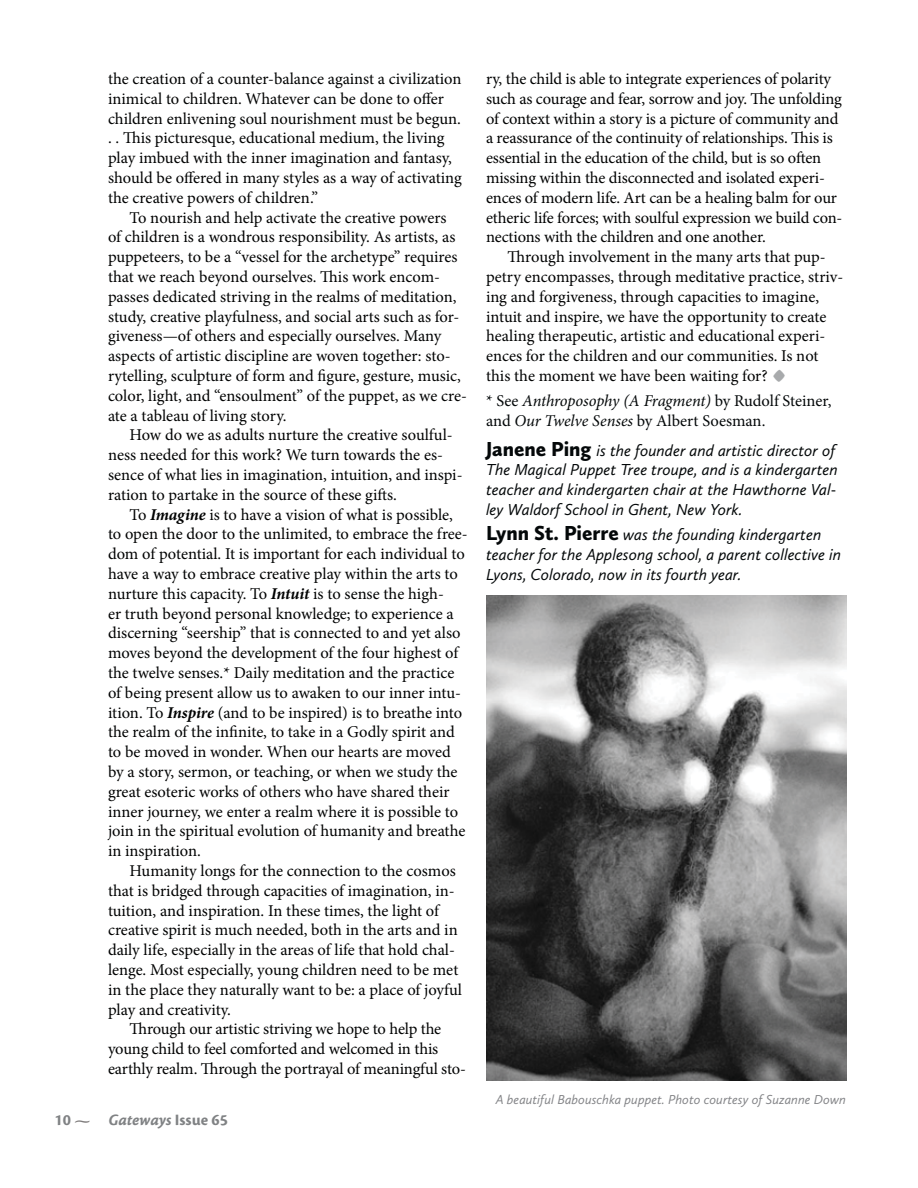
<style>
.page{position:relative;width:918px;height:1188px;background:#fff}
.page>*{position:absolute;margin:0;border:0;box-sizing:border-box;transform-origin:0 0}
.t1{font:16.5px/19.8px "Minion Pro";letter-spacing:-.005em;color:#010202}
.t2{font:italic 16.5px/19.8px "Calluna Sans";color:#040809}
.t3{font:16.5px/19.8px "Minion Pro";color:#040809}
.t4{font:16.5px "Cronos MM.700.11.";color:#808284}
.t5{font:italic 13.5px "Calluna Sans";color:#848588}
.s1{font-weight:700;font-style:italic}
.s2{font-family:"Cronos MM Or.700.11.";color:#7f7c7c}
.s3{font-family:"Cronos MM It.700.11."}
.s4{font-family:"Warnock Pro";font-weight:700;font-size:36px;color:#a8aaac}
.s5{font-style:italic}
.s6{font-weight:900;font-style:normal;font-size:21px}
</style>
<div class="page">
<img style="left:486px;top:596px;width:360px;height:484px">
<p class="t1" style="left:108px;top:70px;width:355px">the creation of a counter-balance against a civilization inimical to children. Whatever can be done to offer children enlivening soul nourishment must be begun. . . This picturesque, educational medium, the living play imbued with the inner imagination and fantasy, should be offered in many styles as a way of activating the creative powers of children.”</p>
<p class="t1" style="left:108px;top:209px;width:360px;text-indent:22px">To nourish and help activate the creative powers<br>of children is a wondrous responsibility. As artists, as puppeteers, to be a “vessel for the archetype” requires that we reach beyond ourselves. This work encom&shy;passes dedicated striving in the realms of meditation, study, creative playfulness, and social arts such as for&shy;giveness—of others and especially ourselves. Many aspects of artistic discipline are woven together: sto&shy;rytelling, sculpture of form and figure, gesture, music, color, light, and “ensoulment” of the puppet, as we cre&shy;ate a tableau of living story.</p>
<p class="t1" style="left:108px;top:427px;width:356px;text-indent:22px">How do we as adults nurture the creative soulful&shy;ness needed for this work? We turn towards the es&shy;sence of what lies in imagination, intuition, and inspi&shy;ration to partake in the source of these gifts.</p>
<p class="t1" style="left:108px;top:506px;width:361px;text-indent:22px">To <span class="s1">Imagine</span> is to have a vision of what is possible, to open the door to the unlimited, to embrace the free&shy;dom of potential. It is important for each individual to have a way to embrace creative play within the arts to nurture this capacity. To <span class="s1">Intuit</span> is to sense the high-<br>er truth beyond personal knowledge; to experience a discerning “seership” that is connected to and yet also moves beyond the development of the four highest of the twelve senses.* Daily meditation and the practice of being present allow us to awaken to our inner intu&shy;ition. To <span class="s1">Inspire</span> (and to be inspired) is to breathe into the realm of the infinite, to take in a Godly spirit and to be moved in wonder. When our hearts are moved by a story, sermon, or teaching, or when we study the great esoteric works of others who have shared their inner journey, we enter a realm where it is possible to join in the spiritual evolution of humanity and breathe in inspiration.</p>
<p class="t1" style="left:108px;top:862px;width:356px;text-indent:22px">Humanity longs for the connection to the cosmos that is bridged through capacities of imagination, in&shy;tuition, and inspiration. In these times, the light of creative spirit is much needed, both in the arts and in daily life, especially in the areas of life that hold chal&shy;lenge. Most especially, young children need to be met in the place they naturally want to be: a place of joyful play and creativity.</p>
<p class="t1" style="left:108px;top:1021px;width:360px;text-indent:22px">Through our artistic striving we hope to help the young child to feel comforted and welcomed in this earthly realm. Through the portrayal of meaningful sto-</p>
<p class="t4" style="left:54px;top:1111px;width:175px">10 <span class="s2">-</span> <span class="s3">Gateways</span> Issue 65</p>
<p class="t1" style="left:486px;top:70px;width:358px">ry, the child is able to integrate experiences of polarity such as courage and fear, sorrow and joy. The unfolding of context within a story is a picture of community and a reassurance of the continuity of relationships. This is essential in the education of the child, but is so often missing within the disconnected and isolated experi&shy;ences of modern life. Art can be a healing balm for our etheric life forces; with soulful expression we build con&shy;nections with the children and one another.</p>
<p class="t1" style="left:486px;top:248px;width:359px;text-indent:22px">Through involvement in the many arts that pup&shy;petry encompasses, through meditative practice, striv&shy;ing and forgiveness, through capacities to imagine, intuit and inspire, we have the opportunity to create healing therapeutic, artistic and educational experi&shy;ences for the children and our communities. Is not this the moment we have been waiting for? <span class="s4">•</span></p>
<p class="t3" style="left:486px;top:392px;width:347px">* See <span class="s5">Anthroposophy (A Fragment)</span> by Rudolf Steiner, and <span class="s5">Our Twelve Senses</span> by Albert Soesman.</p>
<p class="t2" style="left:486px;top:442px;width:353px"><span class="s6">Janene Ping</span> is the founder and artistic director of The Magical Puppet Tree troupe, and is a kindergarten teacher and kindergarten chair at the Hawthorne Val&shy;ley Waldorf School in Ghent, New York.</p>
<p class="t2" style="left:486px;top:526px;width:357px"><span class="s6">Lynn St. Pierre</span> was the founding kindergarten teacher for the Applesong school, a parent collective in<br>Lyons, Colorado, now in its fourth year.</p>
<p class="t5" style="left:496px;top:1094px;width:352px">A beautiful Babouschka puppet. Photo courtesy of Suzanne Down</p>
</div>
